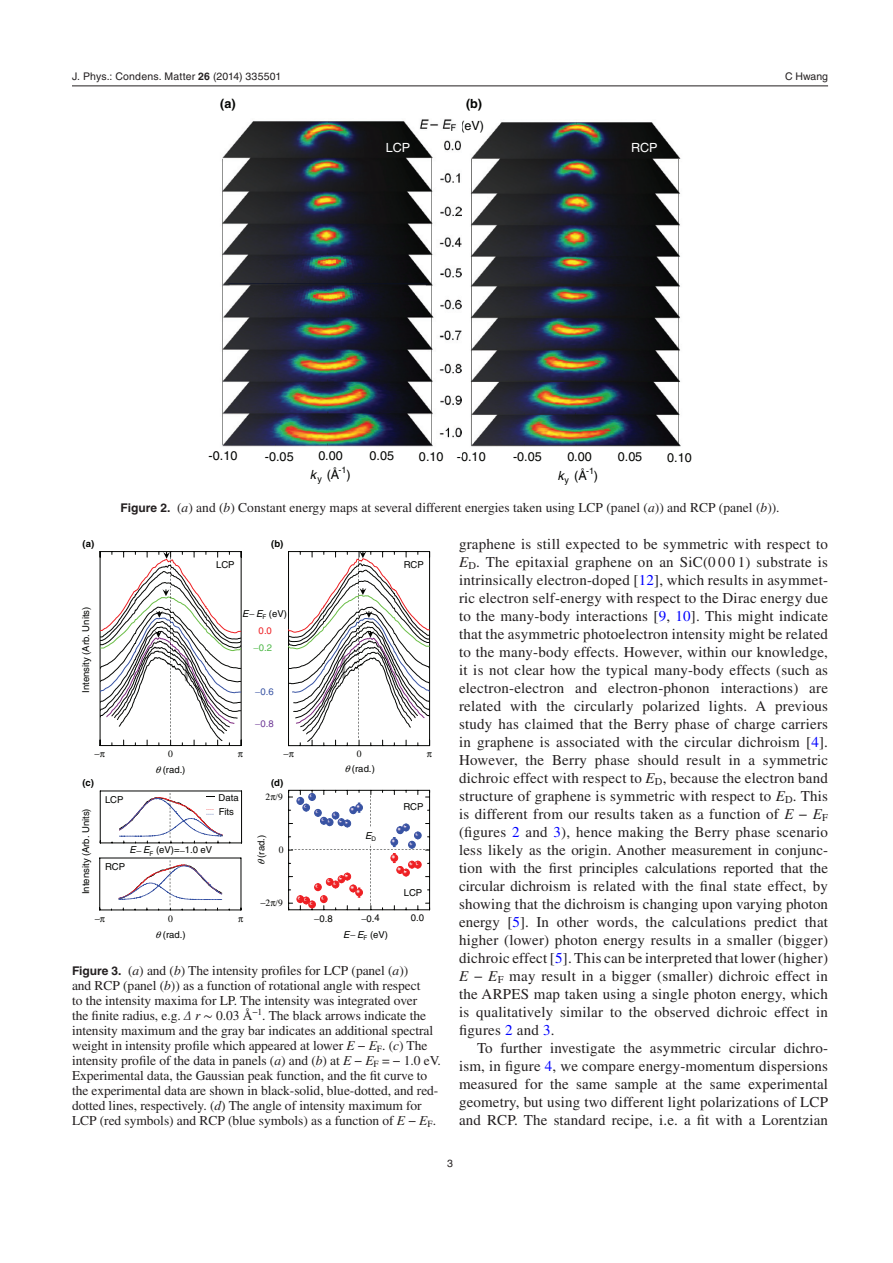
<style>
.page{position:relative;width:893px;height:1263px;background:#fff}
.page>*{position:absolute;margin:0;border:0;box-sizing:border-box;transform-origin:0 0}
.t1{font:15px/18px "Times LT Std";letter-spacing:.01em;color:#231f20;text-align:justify}
.t2{font:13.5px/15px "Times LT Std";letter-spacing:-.005em;color:#231f20}
.t3{font:12.6px "Helvetica";letter-spacing:-.01em;color:#040503}
.t4{font:700 12.6px "Helvetica";color:#040503}
.t5{font:12.6px "Helvetica";letter-spacing:-.005em;color:#fff}
.t6{font:10.5px "Helvetica LT Std";letter-spacing:.015em;color:#231f20}
.t7{font:9.6px/14.5px "Helvetica";letter-spacing:-.005em;color:#040503}
.t8{font:700 9.6px "Helvetica";color:#040503}
.t9{font:9.6px "Helvetica";color:#4eb848}
.t10{font:9.6px "Helvetica";color:#3853a3}
.t11{font:9.6px "Helvetica";color:#6e3996}
.t12{font:9.6px "Helvetica";color:#ee1f23}
.t13{font:italic 9.6px "Helvetica";color:#040503}
.t14{font:9px "Helvetica";color:#040503}
.s1{font-family:"Helvetica";font-weight:700}
.s2{font-family:"Helvetica"}
.s3{font-style:italic}
.s4{font-family:"Helvetica LT Std";font-weight:700;font-size:12px}
.s5{font-family:"STIX General"}
.s6{color:#00f}
</style>
<div class="page">
<hr style="left:72px;top:86px;width:756px;height:1px;background:#231f20">
<img style="left:461px;top:122px;width:220px;height:325px">
<hr style="left:471px;top:159px;width:1px;height:287px;background:#040503">
<hr style="left:678px;top:159px;width:1px;height:287px;background:#040503">
<img style="left:222px;top:119px;width:239px;height:328px">
<hr style="left:222px;top:159px;width:1px;height:286px;background:#040503">
<hr style="left:431px;top:158px;width:1px;height:287px;background:#040503">
<hr style="left:228px;top:283px;width:200px;height:1px;background:#091028">
<hr style="left:241px;top:791px;width:1px;height:52px;background:#040503">
<hr style="left:100px;top:791px;width:142px;height:1px;background:#040503">
<hr style="left:100px;top:791px;width:1px;height:52px;background:#040503">
<hr style="left:100px;top:843px;width:142px;height:1px;background:#040503">
<hr style="left:241px;top:858px;width:1px;height:52px;background:#040503">
<hr style="left:100px;top:858px;width:141px;height:1px;background:#040503">
<hr style="left:99px;top:858px;width:1px;height:52px;background:#040503">
<hr style="left:100px;top:910px;width:141px;height:1px;background:#040503">
<svg style="left:119px;top:793px;width:104px;height:50px"></svg>
<svg style="left:119px;top:860px;width:103px;height:51px"></svg>
<svg style="left:99px;top:551px;width:143px;height:196px"></svg>
<svg style="left:288px;top:551px;width:143px;height:196px"></svg>
<svg style="left:288px;top:790px;width:142px;height:120px"></svg>
<p class="t6" style="left:72px;top:70px;width:211px">J. Phys.: Condens. Matter <span class="s1">26</span> (<span class="s2">2014</span>) 335501</p>
<p class="t4" style="left:220px;top:96px;width:17px">(a)</p>
<p class="t4" style="left:466px;top:96px;width:18px">(b)</p>
<p class="t3" style="left:419px;top:118px;width:67px"><span class="s3">E E</span> (eV)</p>
<p class="t5" style="left:386px;top:140px;width:26px">LCP</p>
<p class="t5" style="left:631px;top:140px;width:28px">RCP</p>
<p class="t6" style="left:785px;top:70px;width:45px">C Hwang</p>
<p class="t3" style="left:209px;top:448px;width:30px">-0.10</p>
<p class="t3" style="left:265px;top:449px;width:30px">-0.05</p>
<p class="t3" style="left:318px;top:448px;width:26px">0.00</p>
<p class="t3" style="left:369px;top:448px;width:26px">0.05</p>
<p class="t3" style="left:419px;top:449px;width:26px">0.10</p>
<p class="t3" style="left:310px;top:467px;width:42px"><span class="s3">k</span> (Å)</p>
<p class="t14" style="left:338px;top:465px;width:9px">-1</p>
<p class="t14" style="left:317px;top:473px;width:6px">y</p>
<p class="t3" style="left:457px;top:449px;width:30px">-0.10</p>
<p class="t3" style="left:513px;top:449px;width:30px">-0.05</p>
<p class="t3" style="left:567px;top:449px;width:26px">0.00</p>
<p class="t3" style="left:618px;top:449px;width:26px">0.05</p>
<p class="t3" style="left:667px;top:450px;width:26px">0.10</p>
<p class="t3" style="left:557px;top:468px;width:42px"><span class="s3">k</span> (Å)</p>
<p class="t14" style="left:586px;top:465px;width:9px">-1</p>
<p class="t14" style="left:565px;top:474px;width:6px">y</p>
<p class="t2" style="left:120px;top:500px;width:661px"><span class="s4">Figure 2.</span> (<span class="s3">a</span>) and (<span class="s3">b</span>) Constant energy maps at several different energies taken using LCP (panel (<span class="s3">a</span>)) and RCP (panel (<span class="s3">b</span>)).</p>
<p class="t8" style="left:83px;top:538px;width:13px">(a)</p>
<p class="t8" style="left:271px;top:538px;width:14px">b( )</p>
<p class="t7" style="left:216px;top:557px;width:20px">LCP</p>
<p class="t7" style="left:404px;top:557px;width:22px">RCP</p>
<p class="t7" style="left:79px;top:693px;width:87px;rotate:-90deg">Intensity (Arb. Units)</p>
<p class="t7" style="left:242px;top:606px;width:46px"><span class="s3">E</span>−<span class="s3">E</span><sub>F</sub> (eV)</p>
<p class="t12" style="left:259px;top:625px;width:15px">0.0</p>
<p class="t9" style="left:254px;top:642px;width:20px">−0.2</p>
<p class="t10" style="left:255px;top:686px;width:20px">−0.6</p>
<p class="t11" style="left:255px;top:718px;width:20px">−0.8</p>
<p class="t7" style="left:163px;top:762px;width:24px">(rad.)</p>
<p class="t7" style="left:352px;top:762px;width:24px">(rad.)</p>
<p class="t8" style="left:82px;top:777px;width:13px">(c)</p>
<p class="t8" style="left:271px;top:777px;width:14px">d( )</p>
<p class="t7" style="left:79px;top:894px;width:87px;rotate:-90deg">Intensity (Arb. Units)</p>
<p class="t7" style="left:105px;top:793px;width:20px">LCP</p>
<p class="t7" style="left:219px;top:790px;width:22px">Data<br>Fits</p>
<p class="t7" style="left:129px;top:843px;width:84px"><span class="s3">E</span>−<span class="s3">E</span><sub>F</sub> (eV)=−1.0 eV</p>
<p class="t7" style="left:105px;top:859px;width:22px">RCP</p>
<p class="t7" style="left:254px;top:858px;width:24px;rotate:-90deg">(rad.)</p>
<p class="t13" style="left:365px;top:830px;width:12px">E<sub>D</sub></p>
<p class="t7" style="left:403px;top:800px;width:22px">RCP</p>
<p class="t7" style="left:404px;top:885px;width:20px">LCP</p>
<p class="t7" style="left:314px;top:911px;width:20px">−0.8</p>
<p class="t7" style="left:361px;top:911px;width:20px">−0.4</p>
<p class="t7" style="left:411px;top:911px;width:15px">0.0</p>
<p class="t7" style="left:163px;top:927px;width:24px">(rad.)</p>
<p class="t7" style="left:343px;top:927px;width:46px"><span class="s3">E</span>−<span class="s3">E</span><sub>F</sub> (eV)</p>
<p class="t2" style="left:72px;top:963px;width:370px"><span class="s4">Figure 3.</span> (<span class="s3">a</span>) and (<span class="s3">b</span>) The intensity profiles for LCP (panel (<span class="s3">a</span>))<br>and RCP (panel (<span class="s3">b</span>)) as a function of rotational angle with respect<br>to the intensity maxima for LP. The intensity was integrated over<br>the finite radius, e.g. <span class="s3">Δ r</span> <span class="s5">∼</span> 0.03 <span class="s5">Å</span><sup>−1</sup>. The black arrows indicate the intensity maximum and the gray bar indicates an additional spectral weight in intensity profile which appeared at lower <span class="s3">E</span> − <span class="s3">E</span><sub>F</sub>. (<span class="s3">c</span>) The intensity profile of the data in panels (<span class="s3">a</span>) and (<span class="s3">b</span>) at <span class="s3">E</span> − <span class="s3">E</span><sub>F</sub> = − 1.0 eV.<br>Experimental data, the Gaussian peak function, and the fit curve to the experimental data are shown in black-solid, blue-dotted, and red&shy;dotted lines, respectively. (<span class="s3">d</span>) The angle of intensity maximum for LCP (red symbols) and RCP (blue symbols) as a function of <span class="s3">E</span> − <span class="s3">E</span><sub>F</sub>.</p>
<p class="t1" style="left:459px;top:535px;width:371px">graphene is still expected to be symmetric with respect to <span class="s3">E</span><sub>D</sub>. The epitaxial graphene on an SiC(0 0 0 1) substrate is intrinsically electron-doped [<span class="s6">12</span>], which results in asymmet&shy;ric electron self-energy with respect to the Dirac energy due to the many-body interactions [<span class="s6">9</span>, <span class="s6">10</span>]. This might indicate that the asymmetric photoelectron intensity might be related to the many-body effects. However, within our knowledge, it is not clear how the typical many-body effects (such as electron-electron and electron-phonon interactions) are related with the circularly polarized lights. A previous study has claimed that the Berry phase of charge carriers in graphene is associated with the circular dichroism [<span class="s6">4</span>].<br>However, the Berry phase should result in a symmetric dichroic effect with respect to <span class="s3">E</span><sub>D</sub>, because the electron band structure of graphene is symmetric with respect to <span class="s3">E</span><sub>D</sub>. This is different from our results taken as a function of <span class="s3">E</span> − <span class="s3">E</span><sub>F </sub>(figures <span class="s6">2</span> and <span class="s6">3</span>), hence making the Berry phase scenario less likely as the origin. Another measurement in conjunc&shy;tion with the first principles calculations reported that the circular dichroism is related with the final state effect, by showing that the dichroism is changing upon varying photon energy [<span class="s6">5</span>]. In other words, the calculations predict that higher (lower) photon energy results in a smaller (bigger) dichroic effect [<span class="s6">5</span>]. This can be interpreted that lower (higher)<br><span class="s3">E</span> − <span class="s3">E</span><sub>F</sub> may result in a bigger (smaller) dichroic effect in the ARPES map taken using a single photon energy, which is qualitatively similar to the observed dichroic effect in figures <span class="s6">2</span> and <span class="s6">3</span>.</p>
<p class="t1" style="left:459px;top:1039px;width:371px;text-indent:18px">To further investigate the asymmetric circular dichro&shy;ism, in figure <span class="s6">4</span>, we compare energy-momentum dispersions measured for the same sample at the same experimental geometry, but using two different light polarizations of LCP and RCP. The standard recipe, i.e. a fit with a Lorentzian</p>
<p class="t6" style="left:447px;top:1157px;width:7px">3</p>
</div>
